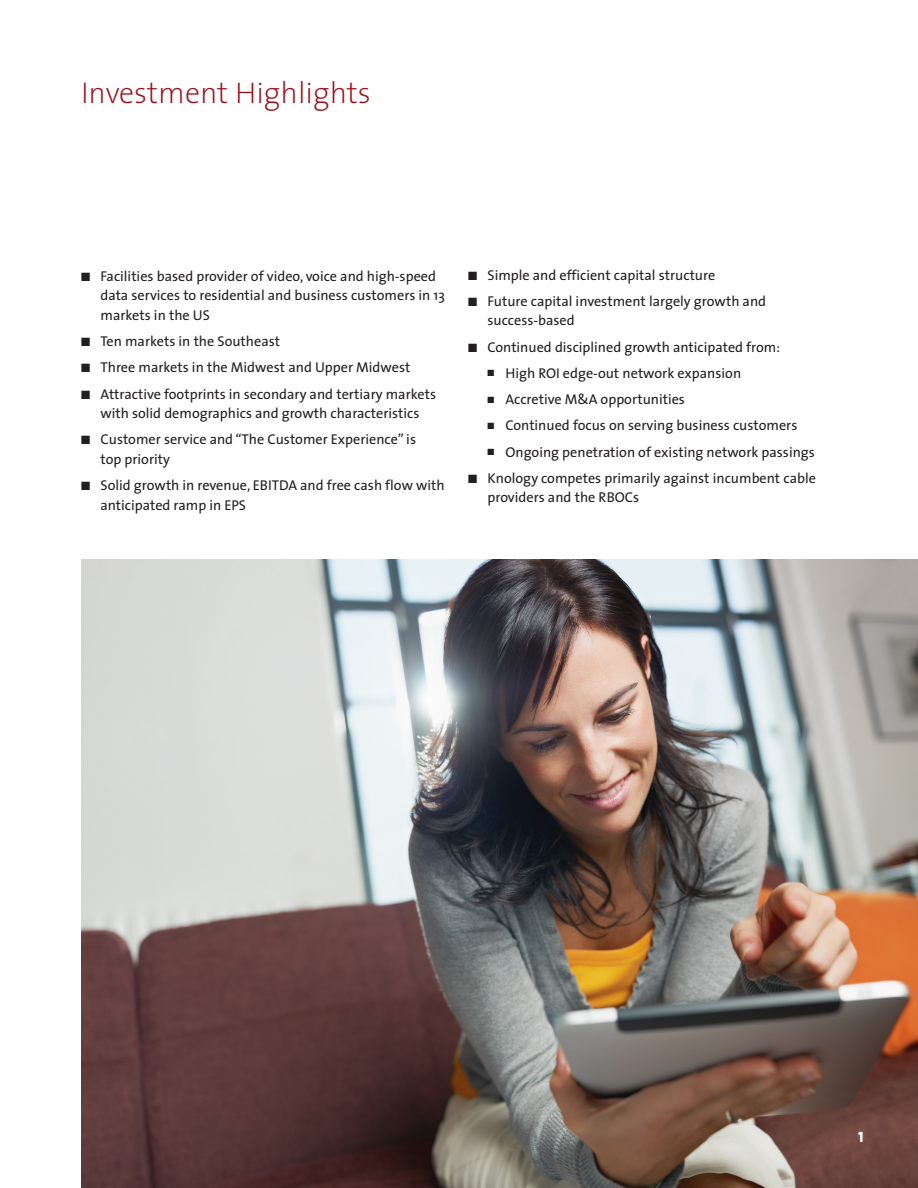
<style>
.page{position:relative;width:918px;height:1188px;background:#fff}
.page>*{position:absolute;margin:0;border:0;box-sizing:border-box;transform-origin:0 0}
.headers{font:200 30px "The Sans";color:#9b121c}
.t1{font:15px "The Sans Extra Bold Caps";color:#fff}
.bullets{font:14.25px/19.5px "The Sans";color:#231f20}
</style>
<div class="page">
<img style="left:81px;top:560px;width:837px;height:628px">
<p class="headers" style="left:81px;top:68px;width:291px">Investment Highlights</p>
<p class="bullets" style="left:100px;top:266px;width:346px;text-indent:-20px">■ Facilities based provider of video, voice and high-speed data services to residential and business customers in 13 markets in the US</p>
<p class="bullets" style="left:81px;top:331px;width:201px">■ Ten markets in the Southeast</p>
<p class="bullets" style="left:81px;top:357px;width:331px">■ Three markets in the Midwest and Upper Midwest</p>
<p class="bullets" style="left:81px;top:384px;width:357px;text-align:center">■ Attractive footprints in secondary and tertiary markets with solid demographics and growth characteristics</p>
<p class="bullets" style="left:100px;top:429px;width:317px;text-indent:-20px">■ Customer service and “The Customer Experience” is top priority</p>
<p class="bullets" style="left:100px;top:475px;width:346px;text-indent:-20px">■ Solid growth in revenue, EBITDA and free cash flow with anticipated ramp in EPS</p>
<p class="bullets" style="left:468px;top:265px;width:249px">■ Simple and efficient capital structure</p>
<p class="bullets" style="left:488px;top:291px;width:280px;text-indent:-20px">■ Future capital investment largely growth and success-based</p>
<p class="bullets" style="left:468px;top:337px;width:314px">■ Continued disciplined growth anticipated from:</p>
<p class="bullets" style="left:488px;top:363px;width:255px">■ High ROI edge-out network expansion</p>
<p class="bullets" style="left:488px;top:389px;width:199px">■ Accretive M&amp;A opportunities</p>
<p class="bullets" style="left:488px;top:415px;width:311px">■ Continued focus on serving business customers</p>
<p class="bullets" style="left:488px;top:442px;width:329px">■ Ongoing penetration of existing network passings</p>
<p class="bullets" style="left:488px;top:468px;width:330px;text-indent:-20px">■ Knology competes primarily against incumbent cable providers and the RBOCs</p>
<p class="t1" style="left:858px;top:1124px;width:7px">1</p>
</div>
